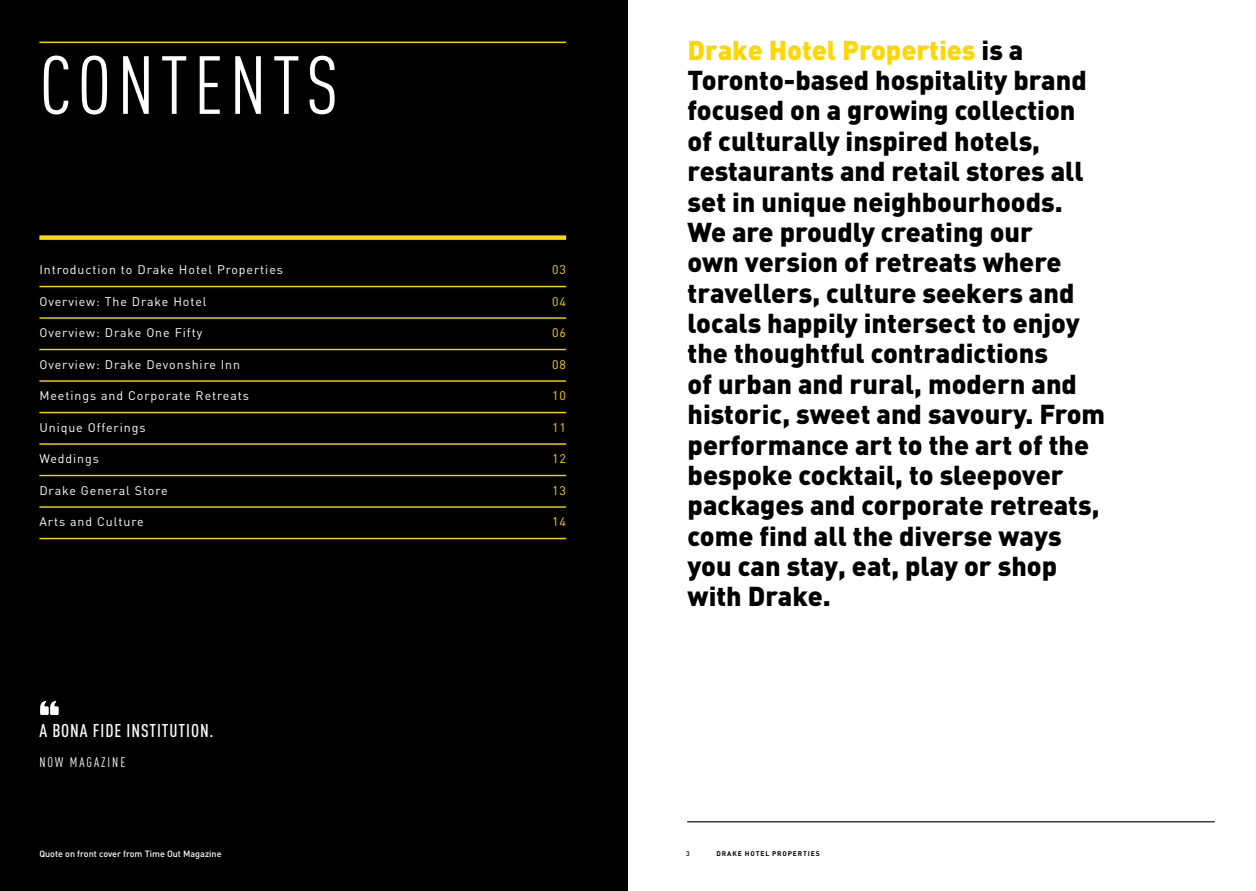
<style>
.page{position:relative;width:1256px;height:891px;background:#fff}
.page>*{position:absolute;margin:0;border:0;box-sizing:border-box;transform-origin:0 0}
.t1{font:81px "DIN Cond";letter-spacing:.075em;color:#fff}
.t2{font:900 27px/30.4px "DIN";color:#000}
.t3{font:500 18.25px "DIN Cond";letter-spacing:.05em;color:#fff}
.t4{font:13.62px "DIN Cond";letter-spacing:.14em;color:#fff}
.t5{font:12.38px "DIN";letter-spacing:.075em;color:#fff}
.t6{font:12.38px "DIN";letter-spacing:.075em;color:#ffd600}
.t7{font:500 9px "DIN";color:#fff}
.t8{font:700 6.75px "DIN";letter-spacing:.13em;color:#000}
.t9{font:500 6.75px "DIN";color:#000}
.s1{color:#ffd600}
</style>
<div class="page">
<hr style="left:687px;top:821px;width:527px;height:1px;background:#000">
<div style="left:0;top:0;width:628px;height:891px;background:#000"></div>
<hr style="left:39px;top:286px;width:527px;height:1px;background:#ffd600">
<hr style="left:39px;top:317px;width:527px;height:2px;background:#ffd600">
<hr style="left:39px;top:349px;width:527px;height:1px;background:#ffd600">
<hr style="left:39px;top:380px;width:527px;height:2px;background:#ffd600">
<hr style="left:39px;top:412px;width:527px;height:1px;background:#ffd600">
<hr style="left:39px;top:443px;width:527px;height:2px;background:#ffd600">
<hr style="left:39px;top:475px;width:527px;height:1px;background:#ffd600">
<hr style="left:39px;top:506px;width:527px;height:2px;background:#ffd600">
<hr style="left:39px;top:538px;width:527px;height:1px;background:#ffd600">
<hr style="left:39px;top:42px;width:527px;height:1px;background:#ffd600">
<div style="left:39px;top:235px;width:527px;height:5px;background:#ffd600"></div>
<svg style="left:40px;top:701px;width:19px;height:14px"></svg>
<h1 class="t1" style="left:39px;top:38px;width:300px">CONTENTS</h1>
<p class="t5" style="left:39px;top:262px;width:245px">Introduction to Drake Hotel Properties</p>
<p class="t6" style="left:552px;top:262px;width:15px">03</p>
<p class="t5" style="left:39px;top:294px;width:169px">Overview: The Drake Hotel</p>
<p class="t6" style="left:552px;top:294px;width:15px">04</p>
<p class="t5" style="left:39px;top:325px;width:164px">Overview: Drake One Fifty</p>
<p class="t6" style="left:552px;top:325px;width:15px">06</p>
<p class="t5" style="left:39px;top:357px;width:202px">Overview: Drake Devonshire Inn</p>
<p class="t6" style="left:552px;top:357px;width:15px">08</p>
<p class="t5" style="left:39px;top:388px;width:211px">Meetings and Corporate Retreats</p>
<p class="t6" style="left:552px;top:388px;width:15px">10</p>
<p class="t5" style="left:39px;top:420px;width:108px">Unique Offerings</p>
<p class="t6" style="left:552px;top:420px;width:15px">11</p>
<p class="t5" style="left:39px;top:451px;width:61px">Weddings</p>
<p class="t6" style="left:552px;top:451px;width:15px">12</p>
<p class="t5" style="left:39px;top:483px;width:130px">Drake General Store</p>
<p class="t6" style="left:552px;top:483px;width:15px">13</p>
<p class="t5" style="left:39px;top:514px;width:106px">Arts and Culture</p>
<p class="t6" style="left:552px;top:514px;width:15px">14</p>
<p class="t3" style="left:39px;top:720px;width:176px">A BONA FIDE INSTITUTION.</p>
<p class="t4" style="left:39px;top:755px;width:87px">NOW MAGAZINE</p>
<p class="t7" style="left:39px;top:848px;width:184px">Quote on front cover from Time Out Magazine</p>
<p class="t2" style="left:687px;top:33px;width:419px"><span class="s1">Drake Hotel Properties</span> is a<br>Toronto-based hospitality brand focused on a growing collection of culturally inspired hotels, restaurants and retail stores all set in unique neighbourhoods.<br>We are proudly creating our<br>own version of retreats where travellers, culture seekers and locals happily intersect to enjoy the thoughtful contradictions<br>of urban and rural, modern and historic, sweet and savoury. From performance art to the art of the bespoke cocktail, to sleepover packages and corporate retreats, come find all the diverse ways you can stay, eat, play or shop with Drake.</p>
<p class="t9" style="left:686px;top:849px;width:5px">3</p>
<p class="t8" style="left:716px;top:849px;width:105px">DRAKE HOTEL PROPERTIES</p>
</div>
